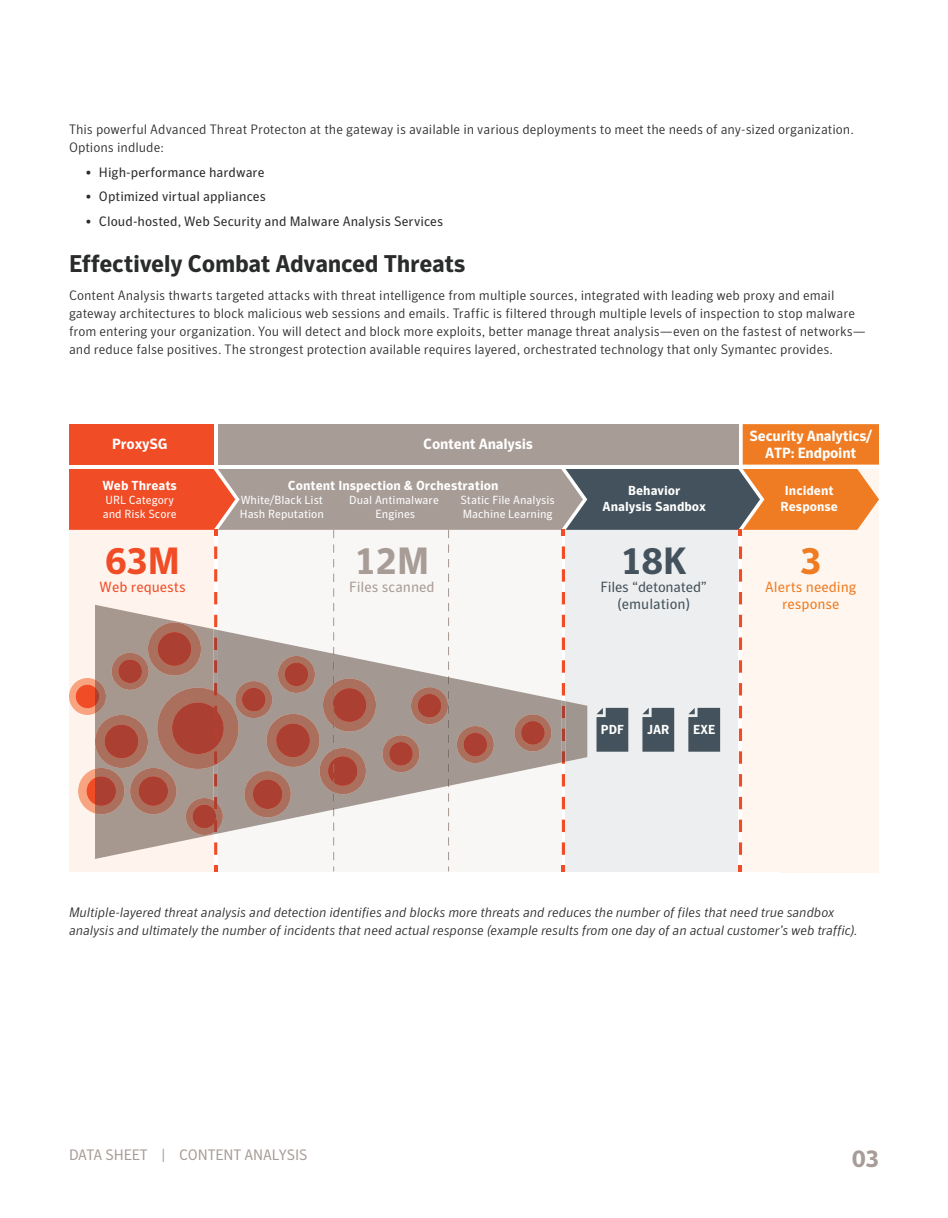
<style>
.page{position:relative;width:948px;height:1218px;background:#fff}
.page>*{position:absolute;margin:0;border:0;box-sizing:border-box;transform-origin:0 0}
.t1{font:700 37.65px "Symantec Sans";color:#43525c}
.t2{font:700 37.65px "Symantec Sans";color:#f04c26}
.t3{font:700 37.65px "Symantec Sans";color:#a89c96}
.t4{font:700 37.65px "Symantec Sans";color:#ef7c22}
.t5{font:700 24px "Symantec Sans";letter-spacing:-.015em;color:#2a2c2b}
.t6{font:700 24px "Symantec Sans";color:#a89c96}
.t7{font:15px "Symantec Sans";letter-spacing:-.01em;color:#a89c96}
.t8{font:700 14.7px/17.5px "Symantec Sans";letter-spacing:-.015em;color:#fff;text-align:center}
.t9{font:14.7px/17.5px "Symantec Sans";letter-spacing:-.01em;color:#43525c;text-align:center}
.t10{font:14.7px/17.5px "Symantec Sans";color:#ef7c22;text-align:center}
.t11{font:14.7px "Symantec Sans";color:#a89c96}
.t12{font:14.7px "Symantec Sans";color:#f04c26}
.t13{font:300 13.5px/18px "Symantec Sans";color:#2a2c2b}
.t14{font:italic 300 13.5px/18px "Symantec Sans";letter-spacing:-.005em;color:#2a2c2b}
.t15{font:13.5px "Symantec Sans";color:#2a2c2b}
.t16{font:700 13.05px/15.6px "Symantec Sans";color:#fff;text-align:center}
.t17{font:700 12.9px "Symantec Sans";color:#fff}
.t18{font:11.7px/14px "Symantec Sans";color:#fff}
</style>
<div class="page">
<div style="left:69px;top:530px;width:145px;height:342px;background:#fff4ed"></div>
<div style="left:218px;top:530px;width:343px;height:342px;background:#f8f7f6"></div>
<div style="left:566px;top:530px;width:172px;height:342px;background:#edeeef"></div>
<div style="left:743px;top:530px;width:114px;height:342px;background:#fff6ef"></div>
<div style="left:780px;top:469px;width:99px;height:403px;background:#fff6ef"></div>
<div style="left:69px;top:424px;width:145px;height:41px;background:#f04c26"></div>
<div style="left:218px;top:424px;width:520px;height:41px;background:#a89c96"></div>
<svg style="left:597px;top:708px;width:31px;height:44px"></svg>
<svg style="left:642px;top:708px;width:32px;height:44px"></svg>
<svg style="left:688px;top:708px;width:32px;height:44px"></svg>
<div style="left:78px;top:768px;width:46px;height:46px;background:#f8a481;border-radius:50%"></div>
<div style="left:87px;top:776px;width:29px;height:30px;background:#f04c26;border-radius:50%"></div>
<div style="left:69px;top:678px;width:37px;height:37px;background:#f8a481;border-radius:50%"></div>
<div style="left:76px;top:685px;width:23px;height:23px;background:#f04c26;border-radius:50%"></div>
<svg style="left:743px;top:424px;width:136px;height:106px;background:#f08836"></svg>
<svg style="left:214px;top:569px;width:3px;height:13px"></svg>
<svg style="left:214px;top:546px;width:3px;height:13px"></svg>
<svg style="left:562px;top:865px;width:3px;height:6px"></svg>
<svg style="left:562px;top:842px;width:3px;height:13px"></svg>
<svg style="left:562px;top:615px;width:3px;height:12px"></svg>
<svg style="left:562px;top:592px;width:3px;height:12px"></svg>
<svg style="left:562px;top:569px;width:3px;height:13px"></svg>
<svg style="left:562px;top:546px;width:3px;height:13px"></svg>
<svg style="left:739px;top:865px;width:3px;height:6px"></svg>
<svg style="left:739px;top:842px;width:3px;height:13px"></svg>
<svg style="left:739px;top:820px;width:3px;height:12px"></svg>
<svg style="left:739px;top:797px;width:3px;height:12px"></svg>
<svg style="left:739px;top:774px;width:3px;height:13px"></svg>
<svg style="left:739px;top:751px;width:3px;height:13px"></svg>
<svg style="left:739px;top:729px;width:3px;height:12px"></svg>
<svg style="left:739px;top:706px;width:3px;height:12px"></svg>
<svg style="left:739px;top:683px;width:3px;height:12px"></svg>
<svg style="left:739px;top:660px;width:3px;height:13px"></svg>
<svg style="left:739px;top:638px;width:3px;height:12px"></svg>
<svg style="left:739px;top:615px;width:3px;height:12px"></svg>
<svg style="left:739px;top:592px;width:3px;height:12px"></svg>
<svg style="left:739px;top:569px;width:3px;height:13px"></svg>
<svg style="left:739px;top:546px;width:3px;height:13px"></svg>
<svg style="left:69px;top:469px;width:691px;height:69px;background:#ab877e"></svg>
<svg style="left:376px;top:632px;width:185px;height:199px"></svg>
<svg style="left:383px;top:735px;width:36px;height:37px"></svg>
<div style="left:389px;top:742px;width:24px;height:23px;background:#ab3f32;border-radius:50%"></div>
<svg style="left:457px;top:726px;width:37px;height:37px"></svg>
<div style="left:464px;top:733px;width:23px;height:23px;background:#ab3f32;border-radius:50%"></div>
<svg style="left:514px;top:714px;width:37px;height:37px"></svg>
<div style="left:521px;top:721px;width:24px;height:24px;background:#ab3f32;border-radius:50%"></div>
<svg style="left:562px;top:701px;width:25px;height:63px;background:#a99993"></svg>
<svg style="left:95px;top:588px;width:281px;height:283px"></svg>
<svg style="left:411px;top:676px;width:38px;height:52px;background:#a8786b"></svg>
<p class="t13" style="left:69px;top:120px;width:787px">This powerful Advanced Threat Protecton at the gateway is available in various deployments to meet the needs of any-sized organization.<br>Options indlude:</p>
<p class="t15" style="left:85px;top:164px;width:181px">• High-performance hardware</p>
<p class="t15" style="left:85px;top:189px;width:182px">• Optimized virtual appliances</p>
<p class="t15" style="left:85px;top:214px;width:359px">• Cloud-hosted, Web Security and Malware Analysis Services</p>
<h2 class="t5" style="left:69px;top:249px;width:398px">Effectively Combat Advanced Threats</h2>
<p class="t13" style="left:69px;top:287px;width:798px">Content Analysis thwarts targeted attacks with threat intelligence from multiple sources, integrated with leading web proxy and email gateway architectures to block malicious web sessions and emails. Traffic is filtered through multiple levels of inspection to stop malware from entering your organization. You will detect and block more exploits, better manage threat analysis—even on the fastest of networks— and reduce false positives. The strongest protection available requires layered, orchestrated technology that only Symantec provides.</p>
<p class="t8" style="left:112px;top:435px;width:57px">ProxySG</p>
<p class="t8" style="left:423px;top:435px;width:111px">Content Analysis</p>
<p class="t8" style="left:749px;top:427px;width:124px">Security Analytics/<br>ATP: Endpoint</p>
<p class="t16" style="left:603px;top:483px;width:105px">Behavior<br>Analysis Sandbox</p>
<p class="t16" style="left:781px;top:483px;width:59px">Incident<br>Response</p>
<p class="t16" style="left:288px;top:477px;width:212px">Content Inspection &amp; Orchestration</p>
<p class="t18" style="left:240px;top:492px;width:86px">White/Black List<br>Hash Reputation</p>
<p class="t18" style="left:349px;top:492px;width:91px;text-align:center">Dual Antimalware<br>Engines</p>
<p class="t18" style="left:460px;top:492px;width:96px">Static File Analysis<br>Machine Learning</p>
<h1 class="t3" style="left:355px;top:538px;width:76px">12M</h1>
<p class="t11" style="left:349px;top:578px;width:87px">Files scanned</p>
<p class="t16" style="left:103px;top:477px;width:76px">Web Threats</p>
<p class="t18" style="left:103px;top:492px;width:75px">URL Category and Risk Score</p>
<h1 class="t2" style="left:105px;top:538px;width:76px">63M</h1>
<p class="t12" style="left:100px;top:578px;width:88px">Web requests</p>
<h1 class="t1" style="left:621px;top:538px;width:68px">18K</h1>
<p class="t9" style="left:600px;top:578px;width:108px">Files “detonated” (emulation)</p>
<h1 class="t4" style="left:800px;top:538px;width:23px">3</h1>
<p class="t10" style="left:765px;top:578px;width:93px">Alerts needing response</p>
<p class="t17" style="left:601px;top:721px;width:25px">PDF</p>
<p class="t17" style="left:647px;top:721px;width:24px">JAR</p>
<p class="t17" style="left:693px;top:721px;width:24px">EXE</p>
<p class="t14" style="left:69px;top:903px;width:790px">Multiple-layered threat analysis and detection identifies and blocks more threats and reduces the number of files that need true sandbox analysis and ultimately the number of incidents that need actual response (example results from one day of an actual customer’s web traffic).</p>
<p class="t7" style="left:69px;top:1146px;width:98px">DATA SHEET |</p>
<h2 class="t6" style="left:852px;top:1144px;width:28px">03</h2>
<p class="t7" style="left:179px;top:1146px;width:130px">CONTENT ANALYSIS</p>
</div>
